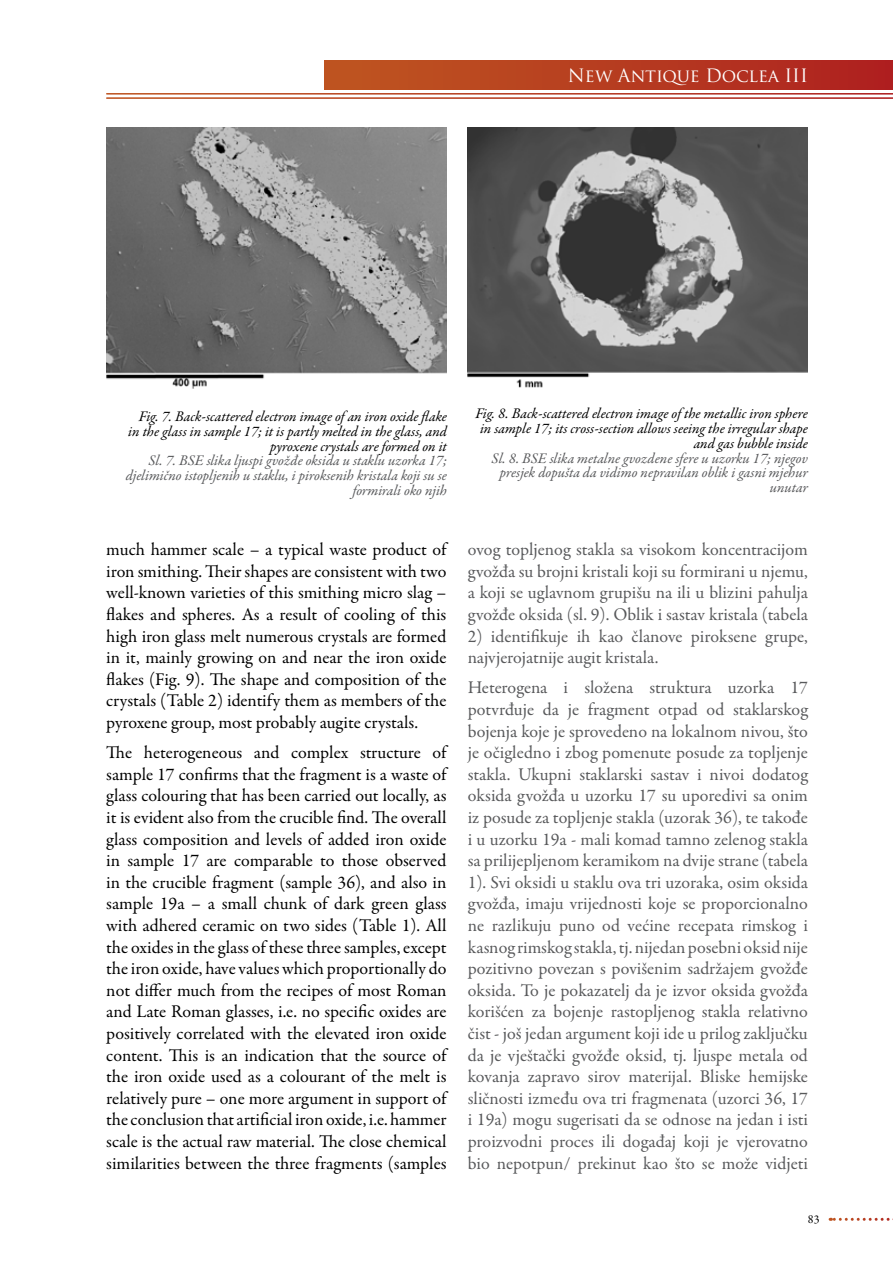
<style>
.page{position:relative;width:893px;height:1263px;background:#fff}
.page>*{position:absolute;margin:0;border:0;box-sizing:border-box;transform-origin:0 0}
.t1{font:18px/21.6px "Garamond Premr Pro";color:#000;text-align:justify}
.t2{font:18px/21.6px "Garamond Premr Pro";color:#58595b;text-align:justify}
.t3{font:18px "Trajan Pro";letter-spacing:-.01em;color:#fff}
.t4{font:italic 14.85px/14.9px "Garamond Premr Pro";color:#000;text-align:right}
.t5{font:italic 14.85px/14.9px "Garamond Premr Pro";letter-spacing:-.005em;color:#58595b;text-align:right}
.t6{font:12px "Garamond Premr Pro";color:#000}
</style>
<div class="page">
<div style="left:325px;top:60px;width:568px;height:30px;background:linear-gradient(to right,#bf5720,#ae211f)"></div>
<svg style="left:830px;top:1218px;width:63px;height:3px"></svg>
<img style="left:107px;top:128px;width:340px;height:260px">
<img style="left:468px;top:128px;width:340px;height:260px">
<p class="t3" style="left:568px;top:64px;width:241px">New Antique Doclea III</p>
<p class="t4" style="left:128px;top:410px;width:320px">Fig. 7. Back-scattered electron image of an iron oxide flake in the glass in sample 17; it is partly melted in the glass, and pyroxene crystals are formed on it</p>
<p class="t5" style="left:126px;top:454px;width:323px">Sl. 7. BSE slika ljuspi gvožđe oksida u staklu uzorka 17; djelimično istopljenih u staklu, i piroksenih kristala koji su se formirali oko njih</p>
<p class="t1" style="left:106px;top:539px;width:342px">much hammer scale – a typical waste product of iron smithing. Their shapes are consistent with two well-known varieties of this smithing micro slag – flakes and spheres. As a result of cooling of this high iron glass melt numerous crystals are formed in it, mainly growing on and near the iron oxide flakes (Fig. 9). The shape and composition of the crystals (Table 2) identify them as members of the pyroxene group, most probably augite crystals.</p>
<p class="t1" style="left:106px;top:742px;width:342px">The heterogeneous and complex structure of sample 17 confirms that the fragment is a waste of glass colouring that has been carried out locally, as it is evident also from the crucible find. The overall glass composition and levels of added iron oxide in sample 17 are comparable to those observed in the crucible fragment (sample 36), and also in sample 19a – a small chunk of dark green glass with adhered ceramic on two sides (Table 1). All the oxides in the glass of these three samples, except the iron oxide, have values which proportionally do not differ much from the recipes of most Roman and Late Roman glasses, i.e. no specific oxides are positively correlated with the elevated iron oxide content. This is an indication that the source of the iron oxide used as a colourant of the melt is relatively pure – one more argument in support of the conclusion that artificial iron oxide, i.e. hammer scale is the actual raw material. The close chemical similarities between the three fragments (samples</p>
<p class="t4" style="left:475px;top:407px;width:334px">Fig. 8. Back-scattered electron image of the metallic iron sphere in sample 17; its cross-section allows seeing the irregular shape and gas bubble inside</p>
<p class="t5" style="left:492px;top:451px;width:318px">Sl. 8. BSE slika metalne gvozdene sfere u uzorku 17; njegov presjek dopušta da vidimo nepravilan oblik i gasni mjehur unutar</p>
<p class="t2" style="left:468px;top:539px;width:342px">ovog topljenog stakla sa visokom koncentracijom gvožđa su brojni kristali koji su formirani u njemu, a koji se uglavnom grupišu na ili u blizini pahulja gvožđe oksida (sl. 9). Oblik i sastav kristala (tabela</p>
<p class="t2" style="left:468px;top:626px;width:342px">2) identifikuje ih kao članove piroksene grupe, najvjerojatnije augit kristala.</p>
<p class="t2" style="left:468px;top:677px;width:342px">Heterogena i složena struktura uzorka 17 potvrđuje da je fragment otpad od staklarskog bojenja koje je sprovedeno na lokalnom nivou, što je očigledno i zbog pomenute posude za topljenje stakla. Ukupni staklarski sastav i nivoi dodatog oksida gvožđa u uzorku 17 su uporedivi sa onim iz posude za topljenje stakla (uzorak 36), te takođe i u uzorku 19a - mali komad tamno zelenog stakla sa prilijepljenom keramikom na dvije strane (tabela 1). Svi oksidi u staklu ova tri uzoraka, osim oksida gvožđa, imaju vrijednosti koje se proporcionalno ne razlikuju puno od većine recepata rimskog i kasnog rimskog stakla, tj. nijedan posebni oksid nije pozitivno povezan s povišenim sadržajem gvožđe oksida. To je pokazatelj da je izvor oksida gvožđa korišćen za bojenje rastopljenog stakla relativno čist - još jedan argument koji ide u prilog zaključku da je vještački gvožđe oksid, tj. ljuspe metala od kovanja zapravo sirov materijal. Bliske hemijske sličnosti između ova tri fragmenata (uzorci 36, 17 i 19a) mogu sugerisati da se odnose na jedan i isti proizvodni proces ili događaj koji je vjerovatno bio nepotpun/ prekinut kao što se može vidjeti</p>
<p class="t6" style="left:808px;top:1212px;width:13px">83</p>
</div>
